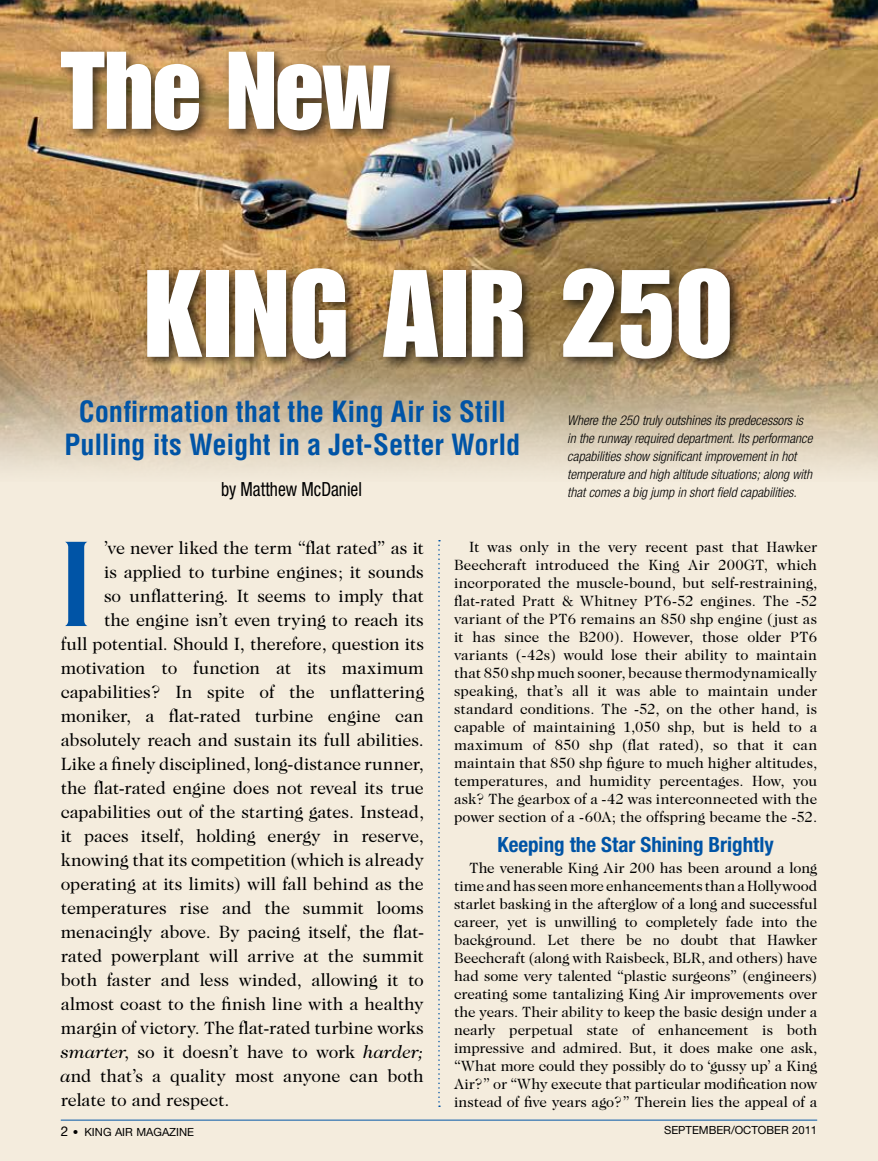
<style>
.page{position:relative;width:878px;height:1161px;background:#f4ecdd}
.page>*{position:absolute;margin:0;border:0;box-sizing:border-box;transform-origin:0 0}
.t1{font:700 123.9px "Arrow";color:#0054a6}
.t2{font:121.5px "Impact";letter-spacing:.01em;color:#fff}
.t3{font:108px "Impact";letter-spacing:-.01em;color:#fff}
.t4{font:700 condensed 28.5px/33px "Helvetica";color:#0054a6;text-align:center}
.t5{font:700 condensed 21px "Helvetica Neue";color:#0054a6}
.t6{font:condensed 19.5px "Helvetica Neue";color:#000;scale:.9 1}
.t7{font:18px "Caslon Two Twenty Four";letter-spacing:-.005em;color:#000}
.t8{font:15px/18px "Caslon Two Twenty Four";color:#000;text-align:justify}
.t9{font:italic 300 condensed 13.5px/18px "Helvetica Neue";color:#000}
.t10{font:11.25px "Helvetica Neue";color:#000}
.s1{font-style:italic}
.s2{font-size:13.5px}
</style>
<div class="page">
<hr style="left:61px;top:1120px;width:756px;height:1px;background:#0054a6">
<svg style="left:438px;top:540px;width:2px;height:567px"></svg>
<img style="left:0;top:0;width:878px;height:470px">
<div style="left:56px;top:46px;width:688px;height:327px;background:#000;opacity:.7"></div>
<h3 class="t3" style="left:61px;top:28px;width:331px">The New</h3>
<h2 class="t2" style="left:144px;top:243px;width:590px">King Air 250</h2>
<h3 class="t4" style="left:64px;top:395px;width:457px">Confirmation that the King Air is Still<br>Pulling its Weight in a Jet-Setter World</h3>
<h3 class="t6" style="left:221px;top:478px;width:158px">by Matthew McDaniel</h3>
<p class="t9" style="left:567px;top:411px;width:247px">Where the 250 truly outshines its predecessors is in the runway required department. Its performance capabilities show significant improvement in hot temperature and high altitude situations; along with that comes a big jump in short field capabilities.</p>
<h1 class="t1" style="left:61px;top:517px;width:35px">I</h1>
<p class="t7" style="left:104px;top:538px;width:321px">’ve never liked the term “flat rated” as it</p>
<p class="t7" style="left:104px;top:562px;width:321px">is applied to turbine engines; it sounds</p>
<p class="t7" style="left:104px;top:586px;width:321px">so unflattering. It seems to imply that</p>
<p class="t7" style="left:104px;top:609px;width:321px">the engine isn’t even trying to reach its</p>
<p class="t7" style="left:61px;top:633px;width:365px">full potential. Should I, therefore, question its</p>
<p class="t7" style="left:61px;top:657px;width:365px">motivation to function at its maximum</p>
<p class="t7" style="left:61px;top:681px;width:365px">capabilities? In spite of the unflattering</p>
<p class="t7" style="left:61px;top:705px;width:364px">moniker, a flat-rated turbine engine can</p>
<p class="t7" style="left:61px;top:729px;width:364px">absolutely reach and sustain its full abilities.</p>
<p class="t7" style="left:61px;top:753px;width:364px">Like a finely disciplined, long-distance runner,</p>
<p class="t7" style="left:61px;top:777px;width:365px">the flat-rated engine does not reveal its true</p>
<p class="t7" style="left:61px;top:801px;width:365px">capabilities out of the starting gates. Instead,</p>
<p class="t7" style="left:61px;top:825px;width:364px">it paces itself, holding energy in reserve,</p>
<p class="t7" style="left:61px;top:849px;width:365px">knowing that its competition (which is already</p>
<p class="t7" style="left:61px;top:873px;width:364px">operating at its limits) will fall behind as the</p>
<p class="t7" style="left:61px;top:897px;width:365px">temperatures rise and the summit looms</p>
<p class="t7" style="left:61px;top:921px;width:365px">menacingly above. By pacing itself, the flat-</p>
<p class="t7" style="left:61px;top:945px;width:364px">rated powerplant will arrive at the summit</p>
<p class="t7" style="left:61px;top:969px;width:365px">both faster and less winded, allowing it to</p>
<p class="t7" style="left:61px;top:993px;width:365px">almost coast to the finish line with a healthy</p>
<p class="t7" style="left:61px;top:1017px;width:365px">margin of victory. The flat-rated turbine works</p>
<p class="t7" style="left:61px;top:1041px;width:364px"><span class="s1">smarter</span>, so it doesn’t have to work <span class="s1">harder;</span></p>
<p class="t7" style="left:61px;top:1065px;width:364px"><span class="s1">a</span>nd that’s a quality most anyone can both</p>
<p class="t7" style="left:61px;top:1089px;width:170px">relate to and respect.</p>
<p class="t8" style="left:454px;top:537px;width:364px;text-indent:15px">It was only in the very recent past that Hawker Beechcraft introduced the King Air 200GT, which incorporated the muscle-bound, but self-restraining, flat-rated Pratt &amp; Whitney PT6-52 engines. The -52 variant of the PT6 remains an 850 shp engine (just as it has since the B200). However, those older PT6 variants (-42s) would lose their ability to maintain that 850 shp much sooner, because thermodynamically speaking, that’s all it was able to maintain under standard conditions. The -52, on the other hand, is capable of maintaining 1,050 shp, but is held to a maximum of 850 shp (flat rated), so that it can maintain that 850 shp figure to much higher altitudes, temperatures, and humidity percentages. How, you ask? The gearbox of a -42 was interconnected with the power section of a -60A; the offspring became the -52.</p>
<h3 class="t5" style="left:497px;top:832px;width:278px">Keeping the Star Shining Brightly</h3>
<p class="t8" style="left:454px;top:858px;width:364px;text-indent:15px">The venerable King Air 200 has been around a long time and has seen more enhancements than a Hollywood starlet basking in the afterglow of a long and successful career, yet is unwilling to completely fade into the background. Let there be no doubt that Hawker Beechcraft (along with Raisbeck, BLR, and others) have had some very talented “plastic surgeons” (engineers) creating some tantalizing King Air improvements over the years. Their ability to keep the basic design under a nearly perpetual state of enhancement is both impressive and admired. But, it does make one ask, “What more could they possibly do to ‘gussy up’ a King Air?” or “Why execute that particular modification now instead of five years ago?” Therein lies the appeal of a</p>
<p class="t10" style="left:61px;top:1125px;width:135px"><span class="s2">2</span> • KING AIR MAGAZINE</p>
<p class="t10" style="left:664px;top:1123px;width:155px">SEPTEMBER/OCTOBER 2011</p>
</div>
